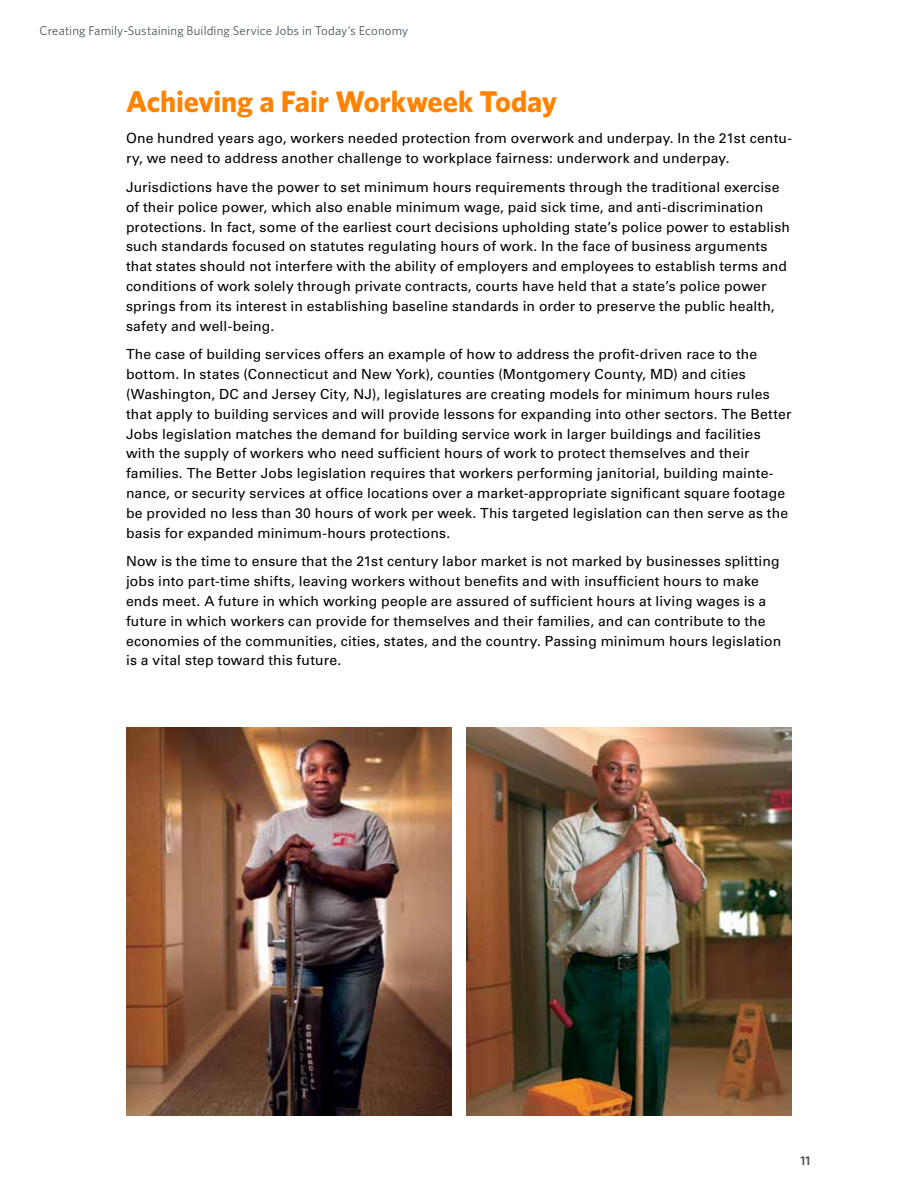
<style>
.page{position:relative;width:918px;height:1188px;background:#fff}
.page>*{position:absolute;margin:0;border:0;box-sizing:border-box;transform-origin:0 0}
.t1{font:700 30px "Whitney";letter-spacing:-.005em;color:#ff8300}
.body{font:13.95px/19.8px "Univers LT Std";letter-spacing:.01em;color:#000}
.t2{font:12.75px "Whitney";letter-spacing:.01em;color:#485662}
.t3{font:600 12.75px "Whitney";color:#485662}
</style>
<div class="page">
<img style="left:466px;top:727px;width:326px;height:389px">
<img style="left:126px;top:727px;width:326px;height:389px">
<p class="t2" style="left:40px;top:24px;width:370px">Creating Family-Sustaining Building Service Jobs in Today’s Economy</p>
<h1 class="t1" style="left:126px;top:83px;width:433px">Achieving a Fair Workweek Today</h1>
<p class="body" style="left:126px;top:129px;width:667px">One hundred years ago, workers needed protection from overwork and underpay. In the 21st centu&shy;ry, we need to address another challenge to workplace fairness: underwork and underpay.</p>
<p class="body" style="left:126px;top:177px;width:666px">Jurisdictions have the power to set minimum hours requirements through the traditional exercise of their police power, which also enable minimum wage, paid sick time, and anti-discrimination protections. In fact, some of the earliest court decisions upholding state’s police power to establish such standards focused on statutes regulating hours of work. In the face of business arguments that states should not interfere with the ability of employers and employees to establish terms and conditions of work solely through private contracts, courts have held that a state’s police power springs from its interest in establishing baseline standards in order to preserve the public health, safety and well-being.</p>
<p class="body" style="left:126px;top:345px;width:667px">The case of building services offers an example of how to address the profit-driven race to the bottom. In states (Connecticut and New York), counties (Montgomery County, MD) and cities (Washington, DC and Jersey City, NJ), legislatures are creating models for minimum hours rules that apply to building services and will provide lessons for expanding into other sectors. The Better Jobs legislation matches the demand for building service work in larger buildings and facilities with the supply of workers who need sufficient hours of work to protect themselves and their families. The Better Jobs legislation requires that workers performing janitorial, building mainte&shy;nance, or security services at office locations over a market-appropriate significant square footage be provided no less than 30 hours of work per week. This targeted legislation can then serve as the basis for expanded minimum-hours protections.</p>
<p class="body" style="left:126px;top:552px;width:657px">Now is the time to ensure that the 21st century labor market is not marked by businesses splitting jobs into part-time shifts, leaving workers without benefits and with insufficient hours to make ends meet. A future in which working people are assured of sufficient hours at living wages is a future in which workers can provide for themselves and their families, and can contribute to the economies of the communities, cities, states, and the country. Passing minimum hours legislation is a vital step toward this future.</p>
<p class="t3" style="left:801px;top:1153px;width:11px">11</p>
</div>
